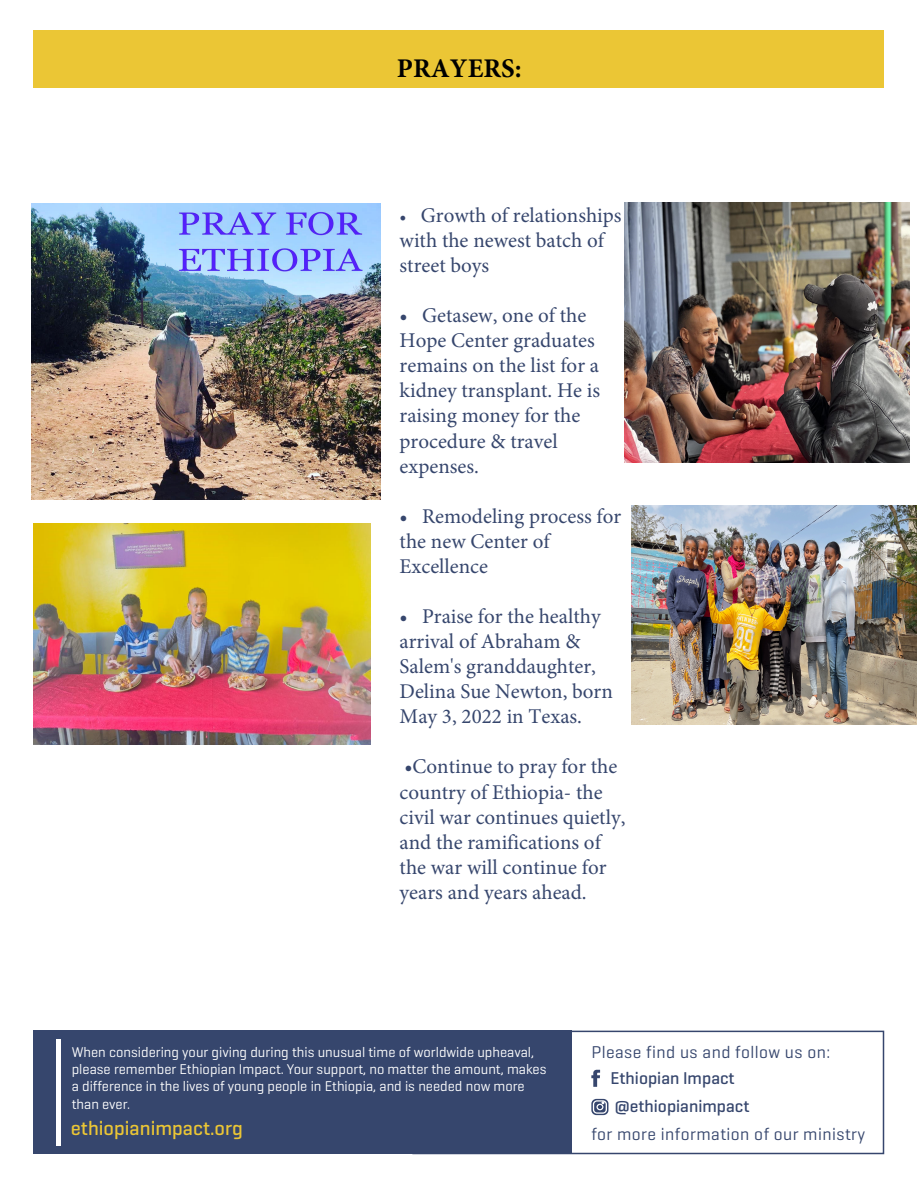
<style>
.page{position:relative;width:918px;height:1188px;background:#fff}
.page>*{position:absolute;margin:0;border:0;box-sizing:border-box;transform-origin:0 0}
.t1{font:700 27px "Minion Pro";color:#000}
.t2{font:21px/25px "Minion Pro";color:#36466d}
.t3{font:500 20.25px "Geogrotesque";color:#ebc635}
.t4{font:17.4px "Geogrotesque";letter-spacing:.025em;color:#36466d}
.t5{font:500 17.4px "Geogrotesque";color:#36466d}
.t6{font:14.4px/17.2px "Geogrotesque";color:#fff}
.s1{font-size:18px}
</style>
<div class="page">
<div style="left:34px;top:1031px;width:538px;height:123px;background:#36466d"></div>
<div style="left:412px;top:1031px;width:472px;height:123px;border:2px solid #36466d"></div>
<svg style="left:591px;top:1070px;width:9px;height:17px"></svg>
<svg style="left:591px;top:1099px;width:17px;height:16px"></svg>
<svg style="left:593px;top:1100px;width:14px;height:14px"></svg>
<hr style="left:56px;top:1039px;width:4px;height:107px;background:#fff">
<div style="left:34px;top:31px;width:850px;height:57px;background:#ebc635"></div>
<img style="left:625px;top:203px;width:284px;height:260px">
<img style="left:31px;top:203px;width:349px;height:297px">
<img style="left:34px;top:524px;width:336px;height:220px">
<img style="left:632px;top:506px;width:285px;height:219px">
<p class="t1" style="left:397px;top:49px;width:126px">PRAYERS:</p>
<p class="t2" style="left:400px;top:203px;width:224px"><span class="s1">•</span> Growth of relationships with the newest batch of street boys</p>
<p class="t2" style="left:400px;top:303px;width:202px">• Getasew, one of the<br>Hope Center graduates remains on the list for a kidney transplant. He is raising money for the procedure &amp; travel expenses.</p>
<p class="t2" style="left:400px;top:504px;width:223px">• Remodeling process for the new Center of<br>Excellence</p>
<p class="t2" style="left:400px;top:604px;width:215px">• Praise for the healthy arrival of Abraham &amp;<br>Salem's granddaughter,<br>Delina Sue Newton, born<br>May 3, 2022 in Texas.</p>
<p class="t2" style="left:400px;top:754px;width:227px">•Continue to pray for the country of Ethiopia- the civil war continues quietly, and the ramifications of the war will continue for years and years ahead.</p>
<p class="t6" style="left:72px;top:1043px;width:476px">When considering your giving during this unusual time of worldwide upheaval, please remember Ethiopian Impact. Your support, no matter the amount, makes a difference in the lives of young people in Ethiopia, and is needed now more than ever.</p>
<p class="t3" style="left:71px;top:1115px;width:174px">ethiopianimpact.org</p>
<p class="t4" style="left:591px;top:1041px;width:240px">Please find us and follow us on:</p>
<p class="t5" style="left:611px;top:1067px;width:126px">Ethiopian Impact</p>
<p class="t5" style="left:615px;top:1096px;width:136px">@ethiopianimpact</p>
<p class="t4" style="left:591px;top:1123px;width:276px">for more information of our ministry</p>
</div>
